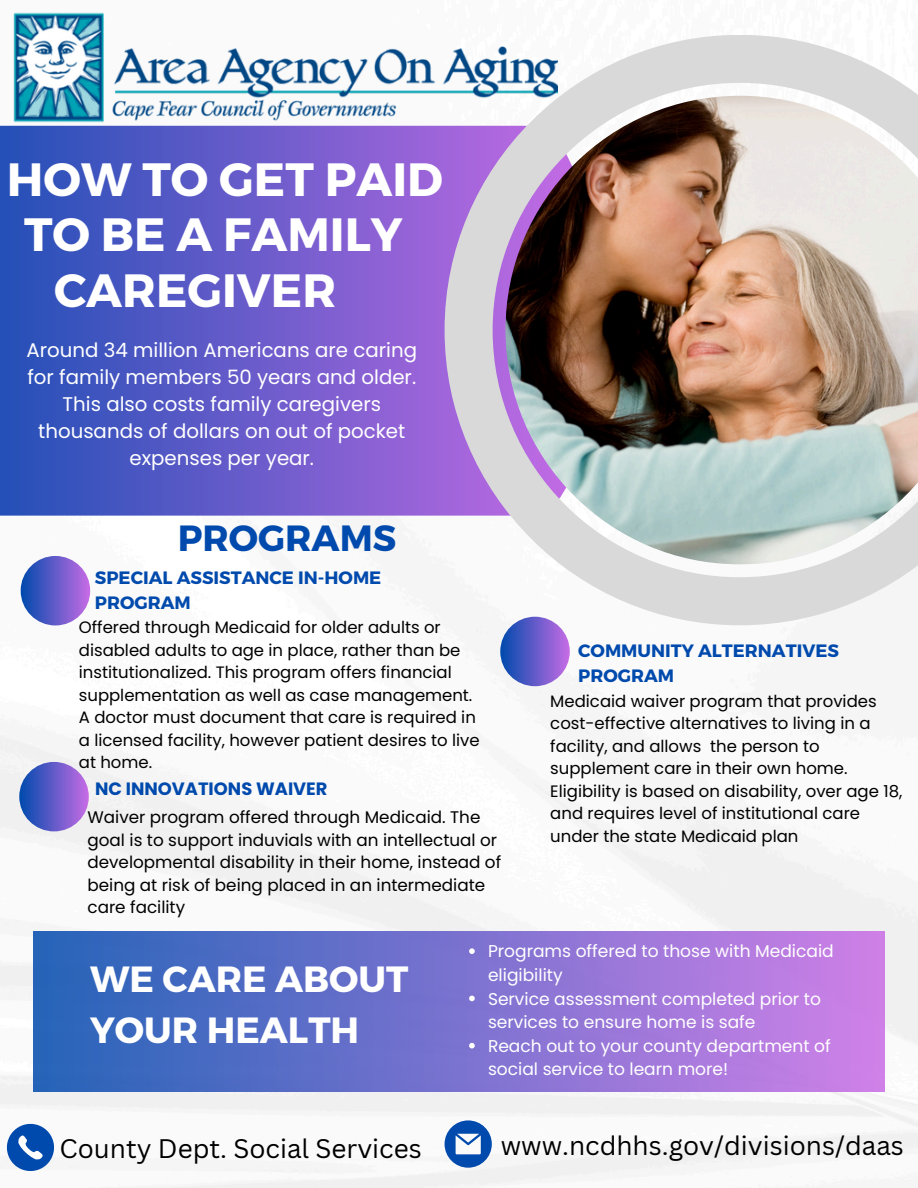
<style>
.page{position:relative;width:918px;height:1188px;background:#fff}
.page>*{position:absolute;margin:0;border:0;box-sizing:border-box;transform-origin:0 0}
.t1{font:700 46.65px "Montserrat";color:#fff}
.t2{font:700 36.45px/50.8px "Montserrat";color:#fff}
.t3{font:700 36.45px "Montserrat";color:#004aad}
.t4{font:26.1px "Canva Sans";color:#000}
.t5{font:19.8px/27px "Poppins";color:#fff;text-align:center}
.t6{font:700 17.85px/24.3px "Montserrat";color:#004aad}
.t7{font:700 17.85px "Poppins";color:#004aad}
.t8{font:17.1px/23.7px "Poppins";color:#fff}
.t9{font:16.8px/22.5px "Poppins";color:#000}
.t10{font:16.5px/22.5px "Poppins";color:#000}
</style>
<div class="page">
<img style="left:0;top:125px;width:918px;height:1063px">
<svg style="left:0;top:126px;width:445px;height:390px;background:#615ac8"></svg>
<img style="left:445px;top:35px;width:473px;height:590px">
<div style="left:21px;top:556px;width:69px;height:69px;background:linear-gradient(to right,#014bad,#c66ce5);border-radius:50%"></div>
<div style="left:34px;top:932px;width:850px;height:159px;background:linear-gradient(to right,#2564b8,#d081e8)"></div>
<svg style="left:7px;top:1124px;width:47px;height:47px"></svg>
<svg style="left:445px;top:1120px;width:47px;height:48px"></svg>
<img style="left:6px;top:12px;width:552px;height:114px">
<svg style="left:469px;top:948px;width:6px;height:6px"></svg>
<svg style="left:469px;top:996px;width:6px;height:5px"></svg>
<svg style="left:469px;top:1043px;width:6px;height:5px"></svg>
<div style="left:19px;top:762px;width:70px;height:69px;background:linear-gradient(to right,#044dae,#c36be4);border-radius:50%"></div>
<div style="left:500px;top:617px;width:70px;height:69px;background:linear-gradient(to right,#044dae,#c36be4);border-radius:50%"></div>
<h1 class="t1" style="left:7px;top:149px;width:438px">HOW TO GET PAID</h1>
<h1 class="t1" style="left:24px;top:204px;width:380px">TO BE A FAMILY</h1>
<h1 class="t1" style="left:54px;top:260px;width:284px">CAREGIVER</h1>
<h5 class="t5" style="left:27px;top:336px;width:392px">Around 34 million Americans are caring for family members 50 years and older.<br>This also costs family caregivers thousands of dollars on out of pocket expenses per year.</h5>
<h2 class="t3" style="left:178px;top:515px;width:220px">PROGRAMS</h2>
<h2 class="t6" style="left:95px;top:565px;width:288px">SPECIAL ASSISTANCE IN-HOME<br>PROGRAM</h2>
<h4 class="t10" style="left:79px;top:616px;width:402px">Offered through Medicaid for older adults or disabled adults to age in place, rather than be institutionalized. This program offers financial supplementation as well as case management.<br>A doctor must document that care is required in a licensed facility, however patient desires to live at home.</h4>
<p class="t7" style="left:95px;top:776px;width:234px">NC INNOVATIONS WAIVER</p>
<h3 class="t9" style="left:87px;top:806px;width:415px">Waiver program offered through Medicaid. The goal is to support induvials with an intellectual or developmental disability in their home, instead of being at risk of being placed in an intermediate care facility</h3>
<p class="t6" style="left:578px;top:638px;width:262px">COMMUNITY ALTERNATIVES<br>PROGRAM</p>
<h4 class="t10" style="left:550px;top:690px;width:354px">Medicaid waiver program that provides cost-effective alternatives to living in a facility, and allows the person to supplement care in their own home.<br>Eligibility is based on disability, over age 18, and requires level of institutional care under the state Medicaid plan</h4>
<p class="t2" style="left:90px;top:952px;width:320px">WE CARE ABOUT<br>YOUR HEALTH</p>
<h4 class="t8" style="left:488px;top:940px;width:347px">Programs offered to those with Medicaid eligibility</h4>
<p class="t8" style="left:488px;top:987px;width:335px">Service assessment completed prior to services to ensure home is safe</p>
<p class="t8" style="left:488px;top:1034px;width:344px">Reach out to your county department of social service to learn more!</p>
<p class="t4" style="left:60px;top:1130px;width:364px">County Dept. Social Services</p>
<p class="t4" style="left:501px;top:1127px;width:405px">www.ncdhhs.gov/divisions/daas</p>
</div>
